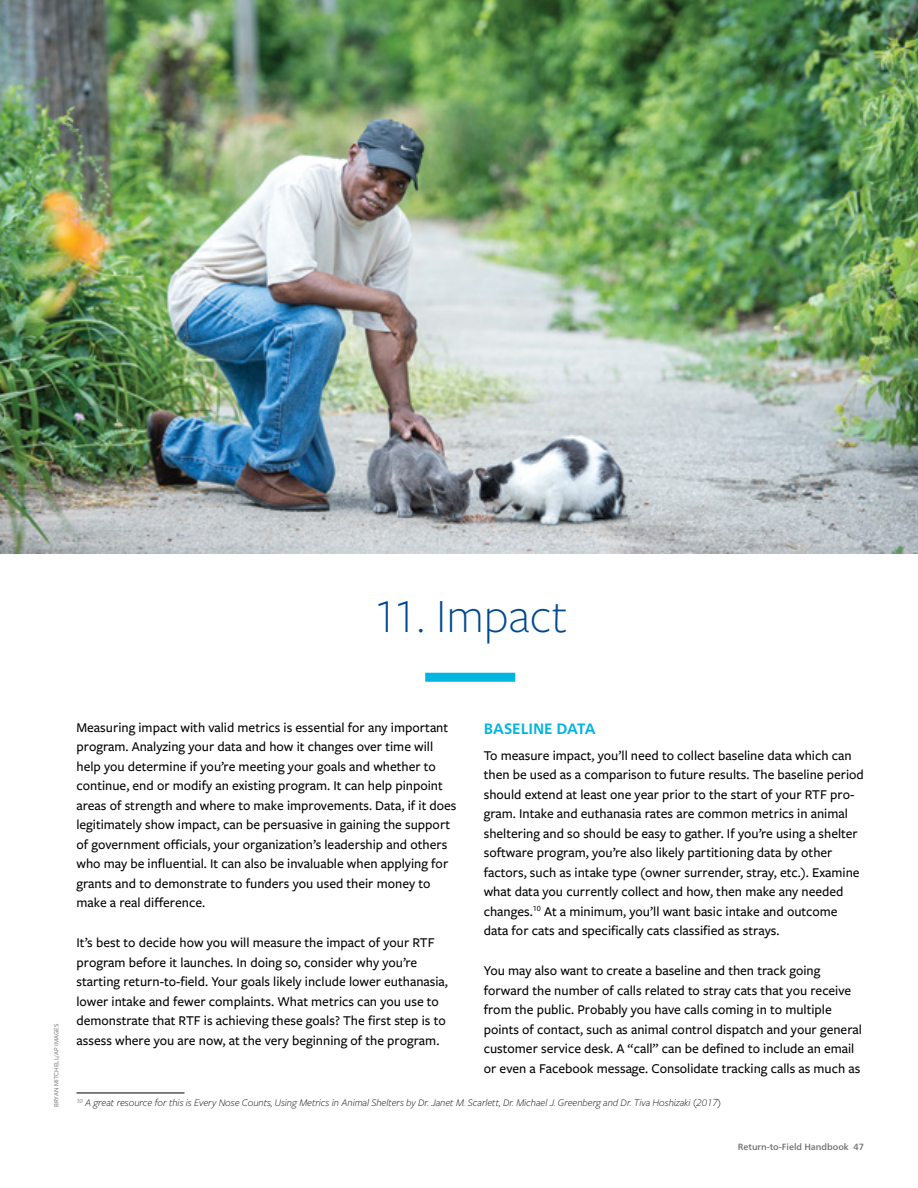
<style>
.page{position:relative;width:918px;height:1188px;background:#fff}
.page>*{position:absolute;margin:0;border:0;box-sizing:border-box;transform-origin:0 0}
.t1{font:300 49.5px "Freight Sans Pro";color:#00488e}
.t2{font:700 15px "Frutiger Neue LT Pro";color:#00b5df}
.t3{font:500 13.95px/19.5px "Freight Sans Pro";color:#000}
.t4{font:italic 300 10.5px "Freight Sans Pro";color:#000}
.t5{font:500 9px "Frutiger Neue LT Pro";color:#6d6e71}
.t6{font:500 6.75px "Freight Sans Pro";color:#808285}
</style>
<div class="page">
<hr style="left:76px;top:1093px;width:108px;height:1px;background:#000">
<div style="left:425px;top:673px;width:90px;height:9px;background:#00b5df"></div>
<img style="left:0;top:0;width:918px;height:553px">
<h1 class="t1" style="left:373px;top:583px;width:197px">11. Impact</h1>
<p class="t6" style="left:52px;top:1107px;width:85px;rotate:-90deg">BRYAN MITCHELL/AP IMAGES</p>
<p class="t3" style="left:76px;top:717px;width:382px">Measuring impact with valid metrics is essential for any important program. Analyzing your data and how it changes over time will help you determine if you’re meeting your goals and whether to continue, end or modify an existing program. It can help pinpoint areas of strength and where to make improvements. Data, if it does legitimately show impact, can be persuasive in gaining the support of government officials, your organization’s leadership and others who may be influential. It can also be invaluable when applying for grants and to demonstrate to funders you used their money to make a real difference.</p>
<p class="t3" style="left:76px;top:932px;width:373px">It’s best to decide how you will measure the impact of your RTF program before it launches. In doing so, consider why you’re starting return-to-field. Your goals likely include lower euthanasia, lower intake and fewer complaints. What metrics can you use to demonstrate that RTF is achieving these goals? The first step is to assess where you are now, at the very beginning of the program.</p>
<p class="t2" style="left:484px;top:720px;width:114px">BASELINE DATA</p>
<p class="t3" style="left:484px;top:745px;width:382px">To measure impact, you’ll need to collect baseline data which can then be used as a comparison to future results. The baseline period should extend at least one year prior to the start of your RTF pro&shy;gram. Intake and euthanasia rates are common metrics in animal sheltering and so should be easy to gather. If you’re using a shelter software program, you’re also likely partitioning data by other factors, such as intake type (owner surrender, stray, etc.). Examine what data you currently collect and how, then make any needed changes.<sup>10</sup> At a minimum, you’ll want basic intake and outcome data for cats and specifically cats classified as strays.</p>
<p class="t3" style="left:484px;top:960px;width:380px">You may also want to create a baseline and then track going forward the number of calls related to stray cats that you receive from the public. Probably you have calls coming in to multiple points of contact, such as animal control dispatch and your general customer service desk. A “call” can be defined to include an email or even a Facebook message. Consolidate tracking calls as much as</p>
<p class="t4" style="left:76px;top:1096px;width:646px"><sup>10</sup> A great resource for this is Every Nose Counts, Using Metrics in Animal Shelters by Dr. Janet M. Scarlett, Dr. Michael J. Greenberg and Dr. Tiva Hoshizaki (2017)</p>
<p class="t5" style="left:738px;top:1142px;width:128px">Return-to-Field Handbook 47</p>
</div>
